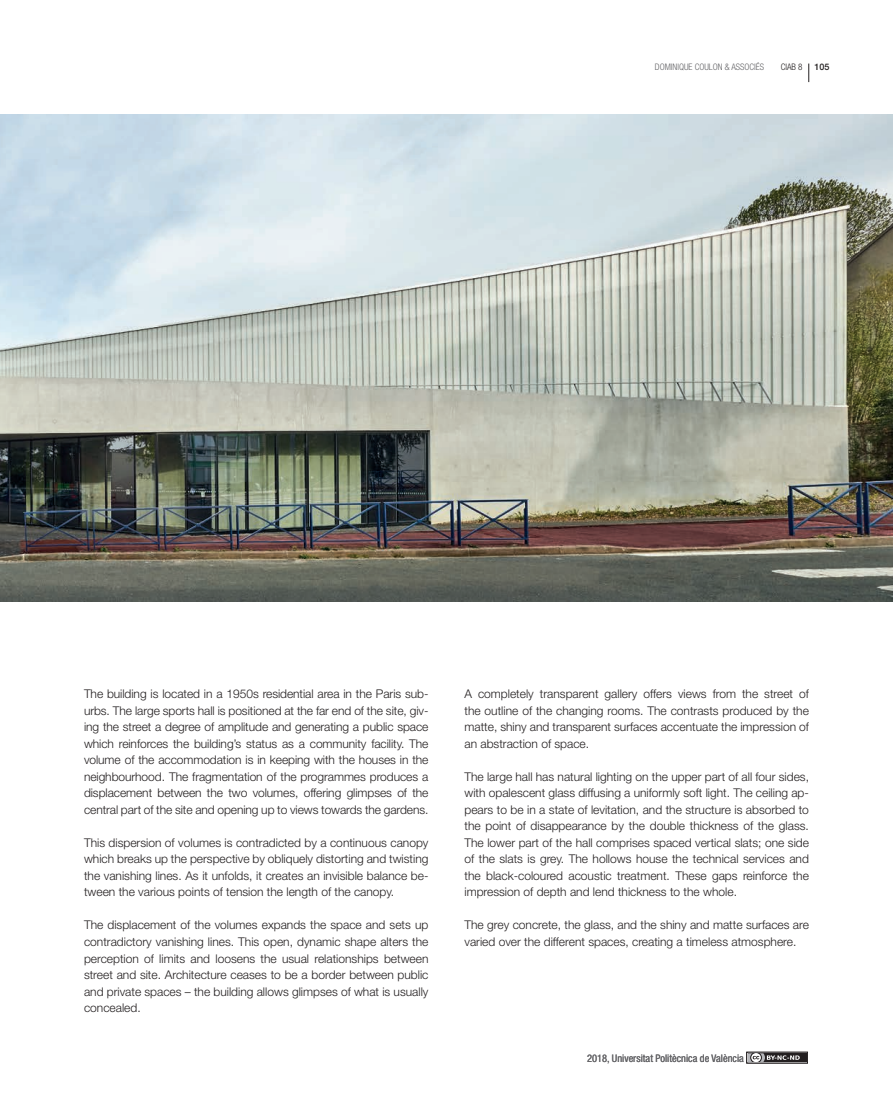
<style>
.page{position:relative;width:893px;height:1106px;background:#fff}
.page>*{position:absolute;margin:0;border:0;box-sizing:border-box;transform-origin:0 0}
.t1{font:300 12px/16.5px "Helvetica Neue LT Std";color:#231f20;text-align:justify}
.t2{font:condensed 10.5px "Helvetica Neue LT Std";color:#636366}
.t3{font:300 condensed 9px "Helvetica Neue LT Std";color:#636366}
.t4{font:300 condensed 9px "Helvetica Neue LT Std";color:#231f20}
.t5{font:500 9px "Helvetica Neue LT Std";color:#231f20}
</style>
<div class="page">
<svg style="left:808px;top:64px;width:1px;height:18px"></svg>
<div style="left:746px;top:1051px;width:62px;height:12px;border:1px solid #231f20"></div>
<div style="left:748px;top:1053px;width:58px;height:8px;background:#231f20"></div>
<svg style="left:748px;top:1053px;width:52px;height:8px"></svg>
<img style="left:0;top:115px;width:893px;height:486px">
<p class="t3" style="left:655px;top:62px;width:111px">DOMINIQUE COULON &amp; ASSOCIÉS</p>
<p class="t4" style="left:781px;top:62px;width:23px">CIAB 8</p>
<p class="t5" style="left:814px;top:62px;width:17px">105</p>
<p class="t1" style="left:84px;top:685px;width:346px">The building is located in a 1950s residential area in the Paris sub&shy;urbs. The large sports hall is positioned at the far end of the site, giv&shy;ing the street a degree of amplitude and generating a public space which reinforces the building’s status as a community facility. The volume of the accommodation is in keeping with the houses in the neighbourhood. The fragmentation of the programmes produces a displacement between the two volumes, offering glimpses of the central part of the site and opening up to views towards the gardens.</p>
<p class="t1" style="left:84px;top:834px;width:346px">This dispersion of volumes is contradicted by a continuous canopy which breaks up the perspective by obliquely distorting and twisting the vanishing lines. As it unfolds, it creates an invisible balance be&shy;tween the various points of tension the length of the canopy.</p>
<p class="t1" style="left:84px;top:916px;width:346px">The displacement of the volumes expands the space and sets up contradictory vanishing lines. This open, dynamic shape alters the perception of limits and loosens the usual relationships between street and site. Architecture ceases to be a border between public and private spaces – the building allows glimpses of what is usually concealed.</p>
<p class="t1" style="left:464px;top:685px;width:346px">A completely transparent gallery offers views from the street of the outline of the changing rooms. The contrasts produced by the matte, shiny and transparent surfaces accentuate the impression of an abstraction of space.</p>
<p class="t1" style="left:464px;top:768px;width:346px">The large hall has natural lighting on the upper part of all four sides, with opalescent glass diffusing a uniformly soft light. The ceiling ap&shy;pears to be in a state of levitation, and the structure is absorbed to the point of disappearance by the double thickness of the glass.<br>The lower part of the hall comprises spaced vertical slats; one side of the slats is grey. The hollows house the technical services and the black-coloured acoustic treatment. These gaps reinforce the impression of depth and lend thickness to the whole.</p>
<p class="t1" style="left:464px;top:916px;width:346px">The grey concrete, the glass, and the shiny and matte surfaces are varied over the different spaces, creating a timeless atmosphere.</p>
<p class="t2" style="left:587px;top:1051px;width:158px">2018, Universitat Politècnica de València</p>
</div>
